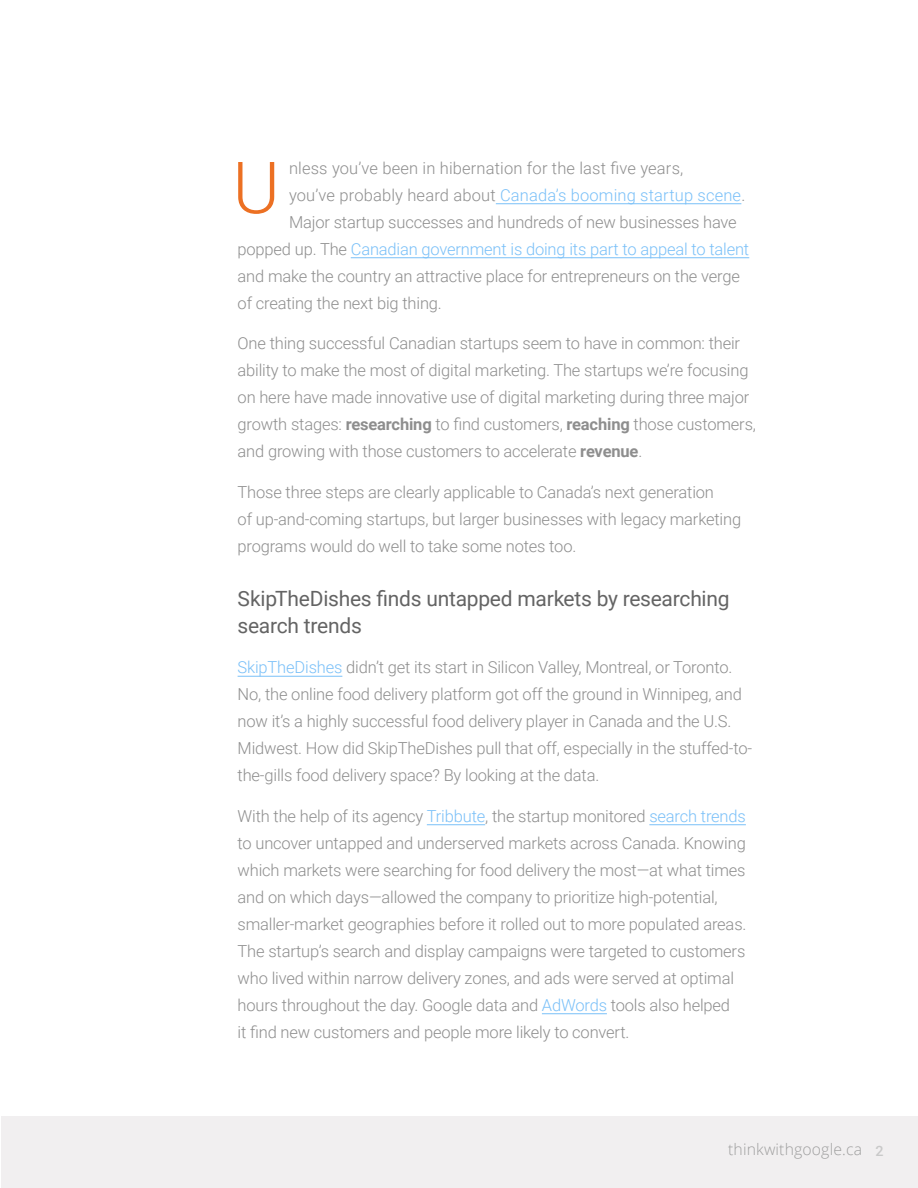
<style>
.page{position:relative;width:918px;height:1188px;background:#fff}
.page>*{position:absolute;margin:0;border:0;box-sizing:border-box;transform-origin:0 0}
.t1{font:300 72px "Roboto";color:#ec7023}
.t2{font:21px/27px "Roboto";letter-spacing:-.015em;color:#646464}
.t3{font:300 16.5px/27px "Roboto";letter-spacing:-.01em;color:#8e8e8e}
.t4{font:300 16.5px "Roboto";letter-spacing:-.01em;color:#7ac0f8}
.t5{font:300 16.5px "Roboto";letter-spacing:.01em;color:#7ac0f8}
.t6{font:300 16.5px "Roboto";letter-spacing:.01em;color:#8e8e8e}
.t7{font:300 15.75px "Open Sans";letter-spacing:.01em;color:#9e9e9e}
.s1{color:#8e8e8e}
.s2{font-weight:700}
.s3{color:#7ac0f8}
.s4{font-family:"Roboto";font-weight:500;font-size:14.25px;color:#c9c9c9}
</style>
<div class="page">
<div style="left:2px;top:1116px;width:916px;height:72px;background:#f1eff0"></div>
<hr style="left:496px;top:203px;width:245px;height:1px;background:#7ac0f8">
<hr style="left:351px;top:257px;width:398px;height:1px;background:#7ac0f8">
<hr style="left:238px;top:676px;width:104px;height:1px;background:#7ac0f8">
<hr style="left:427px;top:824px;width:58px;height:1px;background:#7ac0f8">
<hr style="left:649px;top:824px;width:97px;height:1px;background:#7ac0f8">
<hr style="left:542px;top:1013px;width:65px;height:1px;background:#7ac0f8">
<p class="t6" style="left:289px;top:156px;width:396px">nless you’ve been in hibernation for the last five years,</p>
<p class="t5" style="left:289px;top:183px;width:458px"><span class="s1">you’ve probably heard about</span> Canada’s booming startup scene<span class="s1">.</span></p>
<p class="t3" style="left:289px;top:208px;width:449px">Major startup successes and hundreds of new businesses have</p>
<p class="t4" style="left:238px;top:237px;width:513px"><span class="s1">popped up. The</span> Canadian government is doing its part to appeal to talent</p>
<p class="t3" style="left:238px;top:262px;width:504px">and make the country an attractive place for entrepreneurs on the verge</p>
<p class="t3" style="left:238px;top:289px;width:206px">of creating the next big thing.</p>
<p class="t3" style="left:238px;top:329px;width:520px">One thing successful Canadian startups seem to have in common: their ability to make the most of digital marketing. The startups we’re focusing on here have made innovative use of digital marketing during three major growth stages: <span class="s2">researching</span> to find customers, <span class="s2">reaching</span> those customers, and growing with those customers to accelerate <span class="s2">revenue</span>.</p>
<p class="t3" style="left:238px;top:478px;width:505px">Those three steps are clearly applicable to Canada’s next generation<br>of up-and-coming startups, but larger businesses with legacy marketing programs would do well to take some notes too.</p>
<p class="t2" style="left:238px;top:584px;width:493px">SkipTheDishes finds untapped markets by researching search trends</p>
<p class="t3" style="left:238px;top:653px;width:516px"><span class="s3">SkipTheDishes</span> didn’t get its start in Silicon Valley, Montreal, or Toronto.<br>No, the online food delivery platform got off the ground in Winnipeg, and now it’s a highly successful food delivery player in Canada and the U.S.<br>Midwest. How did SkipTheDishes pull that off, especially in the stuffed-to&shy;the-gills food delivery space? By looking at the data.</p>
<p class="t3" style="left:238px;top:802px;width:510px">With the help of its agency <span class="s3">Tribbute</span>, the startup monitored <span class="s3">search trends </span>to uncover untapped and underserved markets across Canada. Knowing which markets were searching for food delivery the most—at what times and on which days—allowed the company to prioritize high-potential, smaller-market geographies before it rolled out to more populated areas.<br>The startup’s search and display campaigns were targeted to customers who lived within narrow delivery zones, and ads were served at optimal hours throughout the day. Google data and <span class="s3">AdWords</span> tools also helped<br>it find new customers and people more likely to convert.</p>
<h1 class="t1" style="left:232px;top:137px;width:49px">U</h1>
<p class="t7" style="left:728px;top:1139px;width:157px">thinkwithgoogle.ca <span class="s4">2</span></p>
</div>
